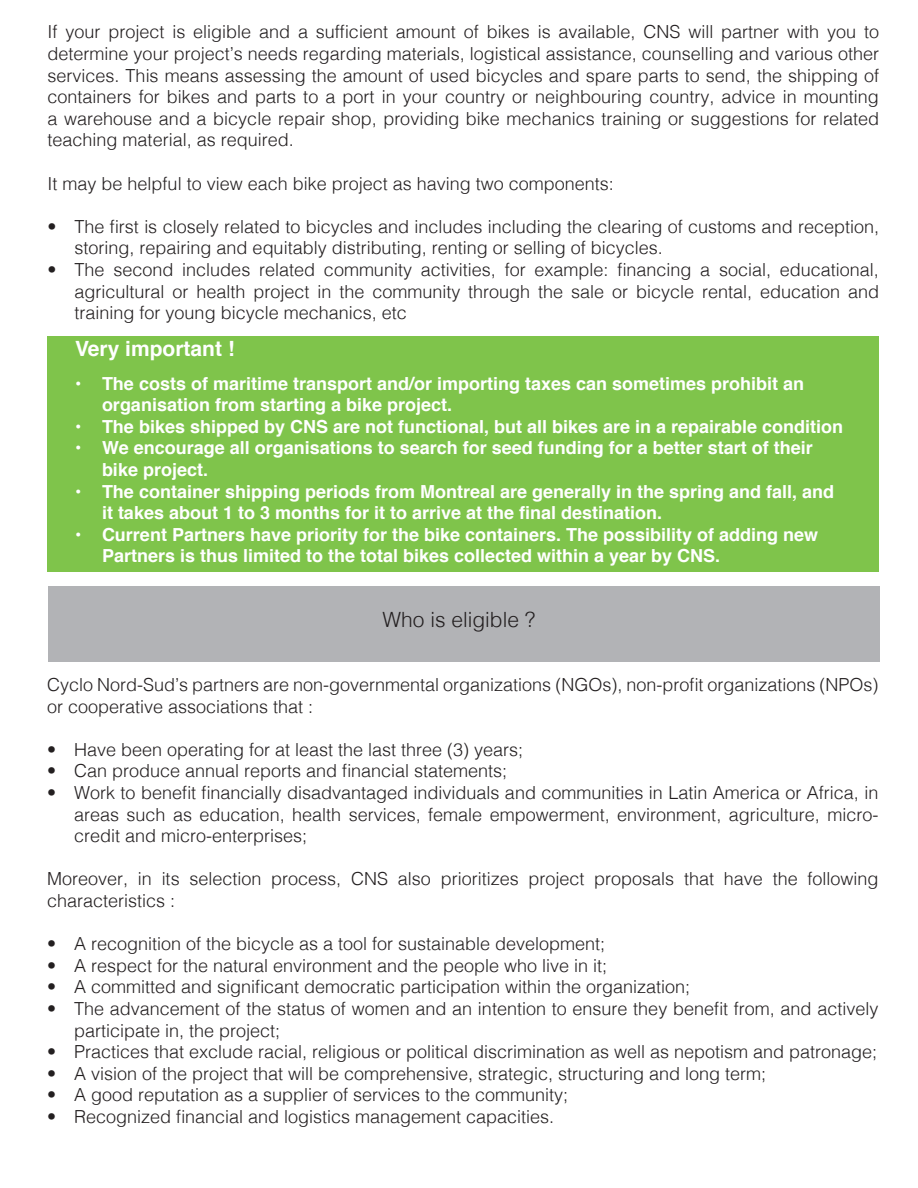
<style>
.page{position:relative;width:918px;height:1188px;background:#fff}
.page>*{position:absolute;margin:0;border:0;box-sizing:border-box;transform-origin:0 0}
.t1{font:700 21px "Helvetica";color:#fff}
.t2{font:300 21px "Helvetica";color:#231f20}
.t3{font:300 18px/21.6px "Helvetica";color:#231f20}
.t4{font:700 18px/21.6px "Helvetica";color:#fff}
</style>
<div class="page">
<div style="left:48px;top:586px;width:832px;height:75px;background:#aeafb3"></div>
<div style="left:48px;top:336px;width:831px;height:236px;background:#7fc44b"></div>
<p class="t3" style="left:48px;top:20px;width:833px;text-align:justify">If your project is eligible and a sufficient amount of bikes is available, CNS will partner with you to determine your project’s needs regarding materials, logistical assistance, counselling and various other services. This means assessing the amount of used bicycles and spare parts to send, the shipping of containers for bikes and parts to a port in your country or neighbouring country, advice in mounting a warehouse and a bicycle repair shop, providing bike mechanics training or suggestions for related teaching material, as required.</p>
<p class="t3" style="left:48px;top:171px;width:568px">It may be helpful to view each bike project as having two components:</p>
<p class="t3" style="left:75px;top:214px;width:806px;text-indent:-27px">• The first is closely related to bicycles and includes including the clearing of customs and reception, storing, repairing and equitably distributing, renting or selling of bicycles.</p>
<p class="t3" style="left:75px;top:258px;width:806px;text-align:justify;text-indent:-27px">• The second includes related community activities, for example: financing a social, educational, agricultural or health project in the community through the sale or bicycle rental, education and training for young bicycle mechanics, etc</p>
<p class="t1" style="left:75px;top:332px;width:161px">Very important !</p>
<p class="t4" style="left:102px;top:373px;width:704px;text-indent:-27px">• The costs of maritime transport and/or importing taxes can sometimes prohibit an organisation from starting a bike project.</p>
<p class="t4" style="left:75px;top:416px;width:770px">• The bikes shipped by CNS are not functional, but all bikes are in a repairable condition</p>
<p class="t4" style="left:102px;top:438px;width:712px;text-indent:-27px">• We encourage all organisations to search for seed funding for a better start of their bike project.</p>
<p class="t4" style="left:102px;top:481px;width:734px;text-indent:-27px">• The container shipping periods from Montreal are generally in the spring and fall, and it takes about 1 to 3 months for it to arrive at the final destination.</p>
<p class="t4" style="left:102px;top:524px;width:718px;text-indent:-27px">• Current Partners have priority for the bike containers. The possibility of adding new<br>Partners is thus limited to the total bikes collected within a year by CNS.</p>
<p class="t2" style="left:383px;top:602px;width:154px">Who is eligible ?</p>
<p class="t3" style="left:47px;top:672px;width:833px">Cyclo Nord-Sud’s partners are non-governmental organizations (NGOs), non-profit organizations (NPOs) or cooperative associations that :</p>
<p class="t3" style="left:47px;top:737px;width:478px">• Have been operating for at least the last three (3) years;</p>
<p class="t3" style="left:47px;top:759px;width:462px">• Can produce annual reports and financial statements;</p>
<p class="t3" style="left:74px;top:780px;width:806px;text-align:justify;text-indent:-27px">• Work to benefit financially disadvantaged individuals and communities in Latin America or Africa, in areas such as education, health services, female empowerment, environment, agriculture, micro&shy;credit and micro-enterprises;</p>
<p class="t3" style="left:47px;top:867px;width:833px">Moreover, in its selection process, CNS also prioritizes project proposals that have the following characteristics :</p>
<p class="t3" style="left:47px;top:932px;width:560px">• A recognition of the bicycle as a tool for sustainable development;</p>
<p class="t3" style="left:47px;top:953px;width:562px">• A respect for the natural environment and the people who live in it;</p>
<p class="t3" style="left:47px;top:975px;width:645px">• A committed and significant democratic participation within the organization;</p>
<p class="t3" style="left:74px;top:996px;width:806px;text-indent:-27px">• The advancement of the status of women and an intention to ensure they benefit from, and actively participate in, the project;</p>
<p class="t3" style="left:47px;top:1040px;width:832px">• Practices that exclude racial, religious or political discrimination as well as nepotism and patronage;</p>
<p class="t3" style="left:47px;top:1061px;width:721px">• A vision of the project that will be comprehensive, strategic, structuring and long term;</p>
<p class="t3" style="left:47px;top:1083px;width:523px">• A good reputation as a supplier of services to the community;</p>
<p class="t3" style="left:47px;top:1104px;width:509px">• Recognized financial and logistics management capacities.</p>
</div>
